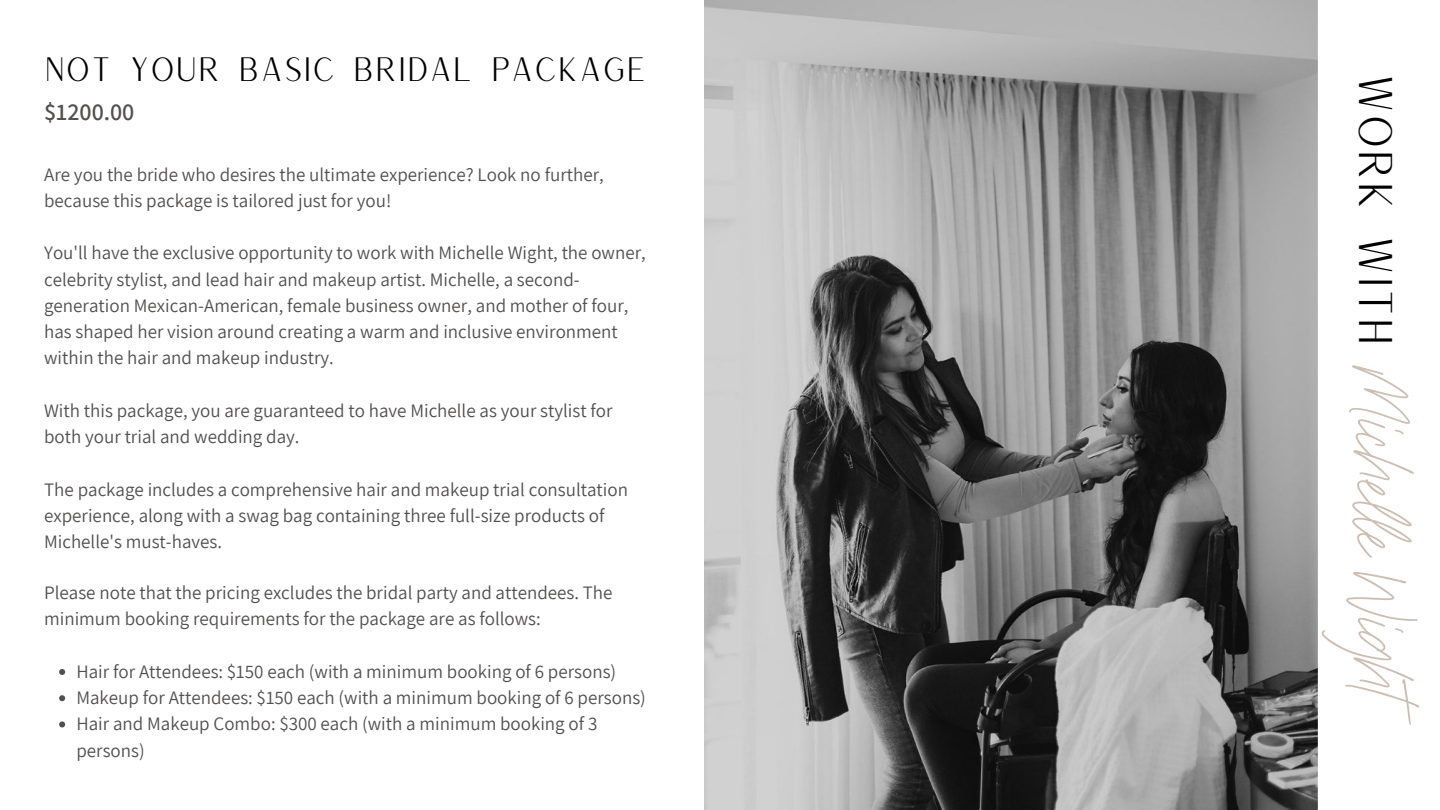
<style>
.page{position:relative;width:1440px;height:810px;background:#fff}
.page>*{position:absolute;margin:0;border:0;box-sizing:border-box;transform-origin:0 0}
.t1{font:700 60px "Avanti Script";color:#ccbeb3}
.t2{font:33px "Versailles";color:#000}
.t3{font:600 24px "Assistant";color:#52504f}
.t4{font:19px/26.2px "Assistant";color:#52504f}
.s1{font-family:"Versailles";font-weight:400;font-size:46px;color:#000}
</style>
<div class="page">
<svg style="left:59px;top:669px;width:6px;height:6px"></svg>
<svg style="left:59px;top:695px;width:6px;height:6px"></svg>
<svg style="left:59px;top:721px;width:6px;height:6px"></svg>
<img style="left:705px;top:0;width:612px;height:810px">
<h2 class="t2" style="left:44px;top:48px;width:604px">NOT YOUR BASIC BRIDAL PACKAGE</h2>
<p class="t3" style="left:44px;top:96px;width:92px">$1200.00</p>
<p class="t4" style="left:44px;top:161px;width:561px">Are you the bride who desires the ultimate experience? Look no further, because this package is tailored just for you!</p>
<p class="t4" style="left:44px;top:239px;width:603px">You'll have the exclusive opportunity to work with Michelle Wight, the owner, celebrity stylist, and lead hair and makeup artist. Michelle, a second&shy;generation Mexican-American, female business owner, and mother of four, has shaped her vision around creating a warm and inclusive environment within the hair and makeup industry.</p>
<p class="t4" style="left:44px;top:397px;width:570px">With this package, you are guaranteed to have Michelle as your stylist for both your trial and wedding day.</p>
<p class="t4" style="left:44px;top:476px;width:585px">The package includes a comprehensive hair and makeup trial consultation experience, along with a swag bag containing three full-size products of<br>Michelle's must-haves.</p>
<p class="t4" style="left:44px;top:579px;width:570px">Please note that the pricing excludes the bridal party and attendees. The minimum booking requirements for the package are as follows:</p>
<p class="t4" style="left:76px;top:658px;width:571px">Hair for Attendees: $150 each (with a minimum booking of 6 persons)<br>Makeup for Attendees: $150 each (with a minimum booking of 6 persons)<br>Hair and Makeup Combo: $300 each (with a minimum booking of 3 persons)</p>
<h1 class="t1" style="left:1416px;top:73px;width:663px;rotate:90deg"><span class="s1">WORK WITH</span> Michelle Wight</h1>
</div>
